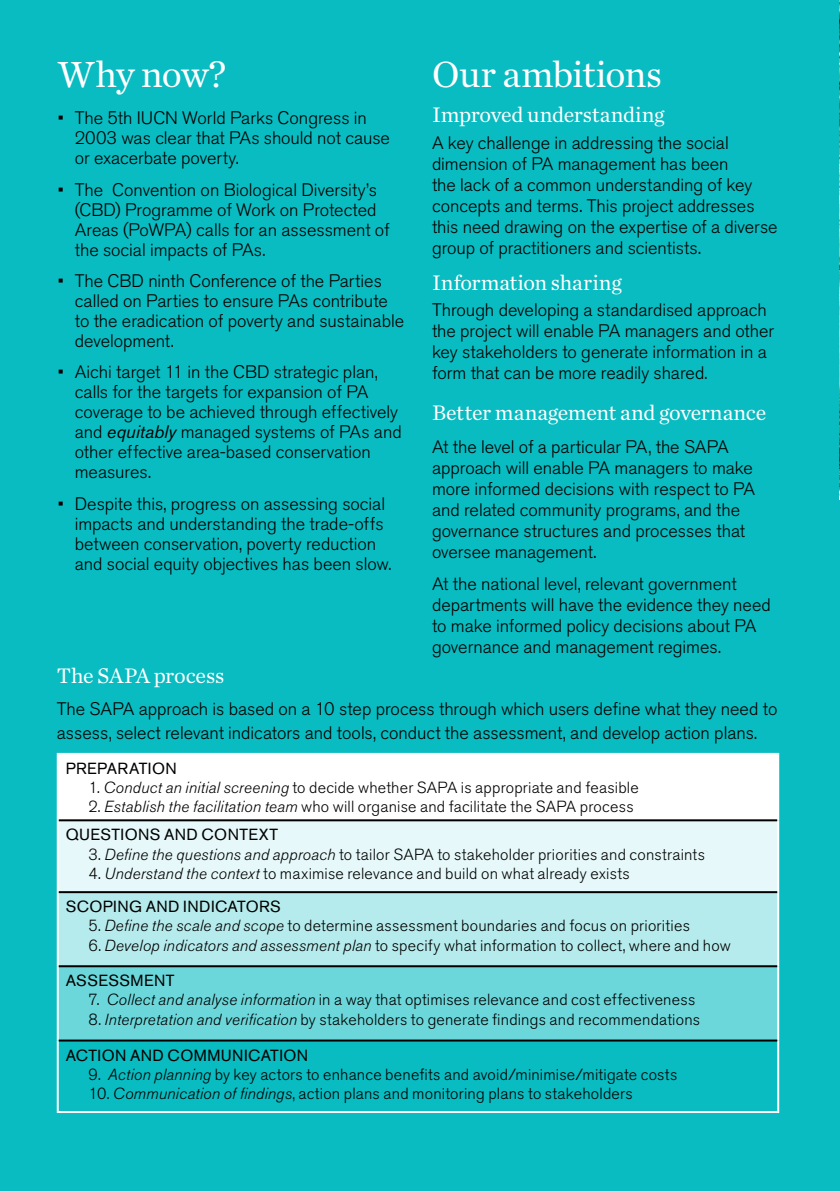
<style>
.page{position:relative;width:840px;height:1191px;background:#fff}
.page>*{position:absolute;margin:0;border:0;box-sizing:border-box;transform-origin:0 0}
.t1{font:38px "Chronicle Text G1";letter-spacing:-.025em;color:#fff}
.t2{font:22px "Chronicle Text G1";letter-spacing:-.01em;color:#fff}
.t3{font:300 18px/20px "Akzidenz Grotesk BE";color:#000}
.t4{font:300 16px/28px "Akzidenz Grotesk BE";letter-spacing:.015em;color:#000}
.t5{font:16px "Akzidenz Grotesk BE";letter-spacing:.025em;color:#000}
.s1{font-weight:400;font-style:italic}
.s2{font-style:italic}
.s3{font-weight:400}
</style>
<div class="page">
<div style="left:0;top:0;width:839px;height:1191px;background:#08bcc1"></div>
<img style="left:839px;top:0;width:1px;height:496px">
<div style="left:58px;top:754px;width:719px;height:66px;background:#fff"></div>
<div style="left:58px;top:820px;width:719px;height:72px;background:#e6f8f9"></div>
<div style="left:58px;top:892px;width:719px;height:74px;background:#b5ebec"></div>
<div style="left:58px;top:966px;width:719px;height:74px;background:#6bd7da"></div>
<hr style="left:57px;top:753px;width:721px;height:2px;background:#fff">
<hr style="left:57px;top:755px;width:2px;height:65px;background:#fff">
<hr style="left:776px;top:755px;width:2px;height:65px;background:#fff">
<hr style="left:57px;top:820px;width:2px;height:72px;background:#fff">
<hr style="left:776px;top:820px;width:2px;height:72px;background:#fff">
<hr style="left:57px;top:892px;width:2px;height:74px;background:#fff">
<hr style="left:776px;top:892px;width:2px;height:74px;background:#fff">
<hr style="left:57px;top:966px;width:2px;height:74px;background:#fff">
<hr style="left:776px;top:966px;width:2px;height:74px;background:#fff">
<hr style="left:57px;top:1040px;width:2px;height:71px;background:#fff">
<hr style="left:776px;top:1040px;width:2px;height:71px;background:#fff">
<hr style="left:57px;top:1111px;width:721px;height:2px;background:#fff">
<hr style="left:59px;top:819px;width:717px;height:2px;background:#000">
<hr style="left:59px;top:891px;width:717px;height:2px;background:#000">
<hr style="left:59px;top:965px;width:717px;height:2px;background:#000">
<hr style="left:59px;top:1039px;width:717px;height:2px;background:#000">
<h1 class="t1" style="left:58px;top:46px;width:170px">Why now?</h1>
<p class="t3" style="left:75px;top:108px;width:316px;text-indent:-17px">• The 5th IUCN World Parks Congress in<br>2003 was clear that PAs should not cause or exacerbate poverty.</p>
<p class="t3" style="left:75px;top:180px;width:316px;text-indent:-17px">• The Convention on Biological Diversity’s (CBD) Programme of Work on Protected Areas (PoWPA) calls for an assessment of the social impacts of PAs.</p>
<p class="t3" style="left:75px;top:271px;width:331px;text-indent:-17px">• The CBD ninth Conference of the Parties called on Parties to ensure PAs contribute to the eradication of poverty and sustainable development.</p>
<p class="t3" style="left:75px;top:362px;width:328px;text-indent:-17px">• Aichi target 11 in the CBD strategic plan, calls for the targets for expansion of PA coverage to be achieved through effectively and <span class="s1">equitably</span> managed systems of PAs and other effective area-based conservation measures.</p>
<p class="t3" style="left:75px;top:494px;width:318px;text-indent:-17px">• Despite this, progress on assessing social impacts and understanding the trade-offs between conservation, poverty reduction and social equity objectives has been slow.</p>
<h1 class="t1" style="left:432px;top:46px;width:232px">Our ambitions</h1>
<p class="t2" style="left:432px;top:98px;width:234px">Improved understanding</p>
<p class="t3" style="left:432px;top:133px;width:347px;line-height:21px">A key challenge in addressing the social dimension of PA management has been<br>the lack of a common understanding of key concepts and terms. This project addresses this need drawing on the expertise of a diverse group of practitioners and scientists.</p>
<p class="t2" style="left:432px;top:265px;width:191px">Information sharing</p>
<p class="t3" style="left:432px;top:300px;width:343px;line-height:21px">Through developing a standardised approach the project will enable PA managers and other key stakeholders to generate information in a form that can be more readily shared.</p>
<p class="t2" style="left:432px;top:396px;width:336px">Better management and governance</p>
<p class="t3" style="left:432px;top:436px;width:324px;line-height:21px">At the level of a particular PA, the SAPA approach will enable PA managers to make more informed decisions with respect to PA and related community programs, and the governance structures and processes that oversee management.</p>
<p class="t3" style="left:432px;top:573px;width:340px;line-height:21px">At the national level, relevant government departments will have the evidence they need to make informed policy decisions about PA governance and management regimes.</p>
<p class="t2" style="left:57px;top:659px;width:169px">The SAPA process</p>
<p class="t3" style="left:57px;top:697px;width:721px;line-height:24px">The SAPA approach is based on a 10 step process through which users define what they need to assess, select relevant indicators and tools, conduct the assessment, and develop action plans.</p>
<p class="t5" style="left:66px;top:759px;width:112px">PREPARATION</p>
<p class="t4" style="left:88px;top:774px;width:551px">1. <span class="s2">Conduct an initial screening</span> to decide whether SAPA is appropriate and feasible</p>
<p class="t4" style="left:66px;top:793px;width:569px;text-indent:23px">2. <span class="s2">Establish the facilitation team</span> who will organise and facilitate the SAPA process<br><span class="s3">QUESTIONS AND CONTEXT</span></p>
<p class="t4" style="left:88px;top:840px;width:617px">3. <span class="s2">Define the questions and approach</span> to tailor SAPA to stakeholder priorities and constraints</p>
<p class="t4" style="left:66px;top:857px;width:565px;line-height:33.4px;text-indent:23px">4. <span class="s2">Understand the context</span> to maximise relevance and build on what already exists<br><span class="s3">SCOPING AND INDICATORS</span></p>
<p class="t4" style="left:88px;top:912px;width:602px">5. <span class="s2">Define the scale and scope</span> to determine assessment boundaries and focus on priorities</p>
<p class="t4" style="left:88px;top:931px;width:643px">6. <span class="s2">Develop indicators and assessment plan</span> to specify what information to collect, where and how</p>
<p class="t5" style="left:66px;top:971px;width:110px">ASSESSMENT</p>
<p class="t4" style="left:88px;top:986px;width:608px">7. <span class="s2">Collect and analyse information</span> in a way that optimises relevance and cost effectiveness</p>
<p class="t4" style="left:88px;top:1005px;width:613px">8. <span class="s2">Interpretation and verification</span> by stakeholders to generate findings and recommendations</p>
<p class="t5" style="left:66px;top:1045px;width:244px">ACTION AND COMMUNICATION</p>
<p class="t4" style="left:88px;top:1060px;width:590px">9. <span class="s2">Action planning</span> by key actors to enhance benefits and avoid/minimise/mitigate costs</p>
<p class="t4" style="left:88px;top:1079px;width:545px">10. <span class="s2">Communication of findings</span>, action plans and monitoring plans to stakeholders</p>
</div>
